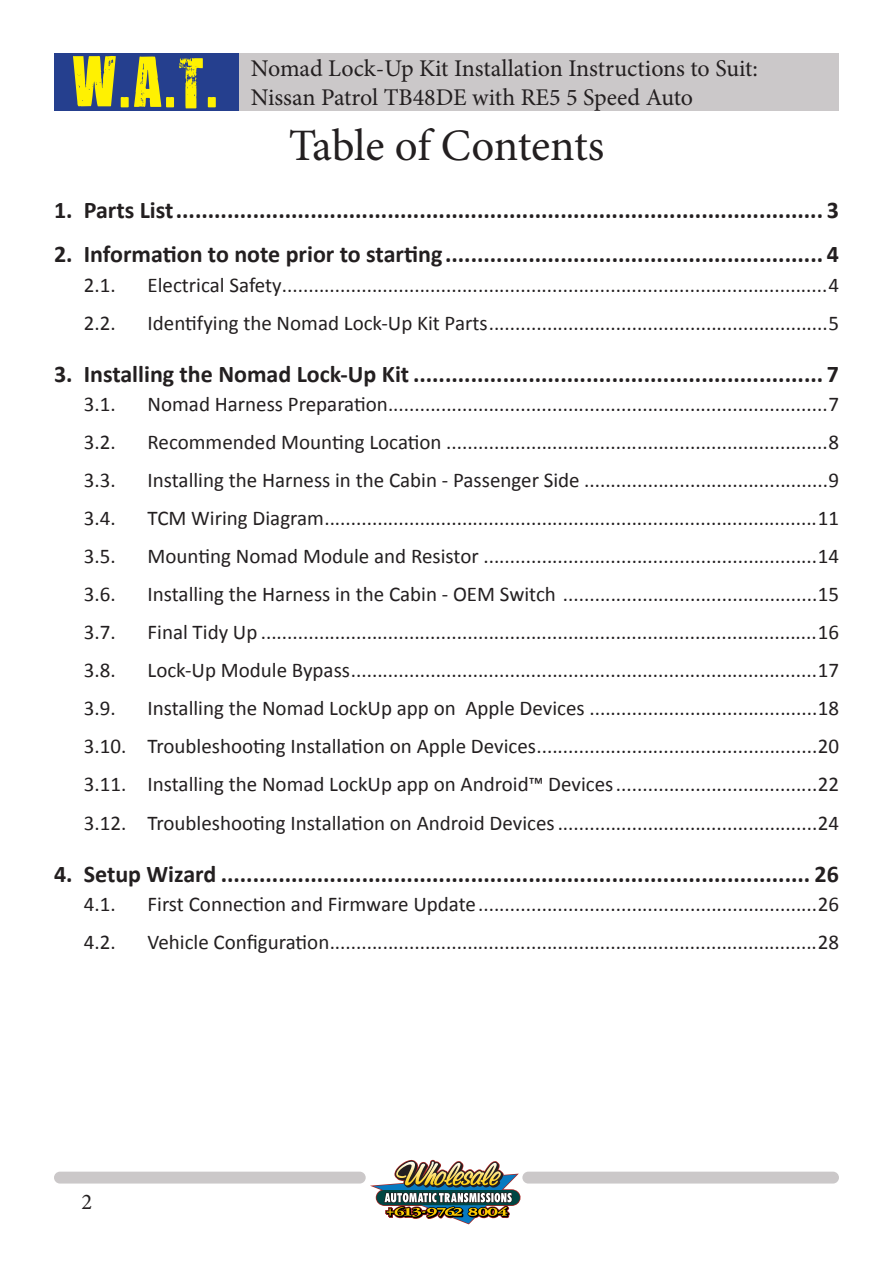
<style>
.page{position:relative;width:893px;height:1263px;background:#fff}
.page>*{position:absolute;margin:0;border:0;box-sizing:border-box;transform-origin:0 0}
.t1{font:58.5px "You Are Loved";color:#fff101}
.TOC_title{font:45px "Minion Pro";letter-spacing:-.005em;color:#231f20}
.t2{font:700 24px "Calibri";color:#231f20}
.t3{font:24px "Minion Pro";letter-spacing:-.005em;color:#231f20}
.t4{font:22.5px "Minion Pro";color:#231f20}
.t5{font:21px/38px "Calibri";color:#231f20;text-align:justify}
</style>
<div class="page">
<div style="left:238px;top:53px;width:601px;height:58px;background:#cbc8c9"></div>
<div style="left:54px;top:53px;width:184px;height:58px;background:#253f8e"></div>
<img style="left:370px;top:1159px;width:151px;height:66px">
<div style="left:54px;top:1172px;width:312px;height:11px;background:#cbc8c9;border-radius:6px"></div>
<div style="left:522px;top:1172px;width:317px;height:11px;background:#cbc8c9;border-radius:6px"></div>
<h1 class="t1" style="left:72px;top:44px;width:149px">W.A.T.</h1>
<p class="t3" style="left:251px;top:53px;width:509px">Nomad Lock-Up Kit Installation Instructions to Suit:</p>
<p class="t3" style="left:251px;top:82px;width:444px">Nissan Patrol TB48DE with RE5 5 Speed Auto</p>
<p class="TOC_title" style="left:289px;top:116px;width:317px">Table of Contents</p>
<p class="t2" style="left:54px;top:193px;width:786px">1. Parts List..................................................................................................... 3</p>
<p class="t2" style="left:54px;top:237px;width:786px">2. Information to note prior to starting........................................................... 4</p>
<p class="t5" style="left:84px;top:265px;width:33px">2.1.</p>
<p class="t5" style="left:148px;top:265px;width:693px">Electrical Safety.......................................................................................................4</p>
<p class="t5" style="left:84px;top:303px;width:33px">2.2.</p>
<p class="t5" style="left:148px;top:303px;width:693px">Identifying the Nomad Lock-Up Kit Parts................................................................5</p>
<p class="t2" style="left:54px;top:357px;width:786px">3. Installing the Nomad Lock-Up Kit ................................................................ 7</p>
<p class="t5" style="left:84px;top:385px;width:33px">3.1.</p>
<p class="t5" style="left:148px;top:385px;width:693px">Nomad Harness Preparation...................................................................................7</p>
<p class="t5" style="left:84px;top:423px;width:33px">3.2.</p>
<p class="t5" style="left:148px;top:423px;width:693px">Recommended Mounting Location ........................................................................8</p>
<p class="t5" style="left:84px;top:461px;width:33px">3.3.</p>
<p class="t5" style="left:148px;top:461px;width:693px">Installing the Harness in the Cabin - Passenger Side ..............................................9</p>
<p class="t5" style="left:84px;top:499px;width:33px">3.4.</p>
<p class="t5" style="left:148px;top:499px;width:693px">TCM Wiring Diagram.............................................................................................11</p>
<p class="t5" style="left:84px;top:537px;width:33px">3.5.</p>
<p class="t5" style="left:148px;top:537px;width:693px">Mounting Nomad Module and Resistor ...............................................................14</p>
<p class="t5" style="left:84px;top:575px;width:33px">3.6.</p>
<p class="t5" style="left:148px;top:575px;width:693px">Installing the Harness in the Cabin - OEM Switch ................................................15</p>
<p class="t5" style="left:84px;top:613px;width:33px">3.7.</p>
<p class="t5" style="left:148px;top:613px;width:693px">Final Tidy Up .........................................................................................................16</p>
<p class="t5" style="left:84px;top:651px;width:33px">3.8.</p>
<p class="t5" style="left:148px;top:651px;width:693px">Lock-Up Module Bypass........................................................................................17</p>
<p class="t5" style="left:84px;top:689px;width:33px">3.9.</p>
<p class="t5" style="left:84px;top:689px;width:757px;text-indent:64px">Installing the Nomad LockUp app on Apple Devices ...........................................18<br>3.10. Troubleshooting Installation on Apple Devices.....................................................20<br>3.11. Installing the Nomad LockUp app on Android™ Devices......................................22<br>3.12. Troubleshooting Installation on Android Devices.................................................24</p>
<p class="t2" style="left:54px;top:857px;width:786px">4. Setup Wizard ............................................................................................ 26</p>
<p class="t5" style="left:84px;top:885px;width:33px">4.1.</p>
<p class="t5" style="left:148px;top:885px;width:693px">First Connection and Firmware Update................................................................26</p>
<p class="t5" style="left:84px;top:923px;width:33px">4.2.</p>
<p class="t5" style="left:148px;top:923px;width:693px">Vehicle Configuration............................................................................................28</p>
<p class="t4" style="left:82px;top:1187px;width:12px">2</p>
</div>
